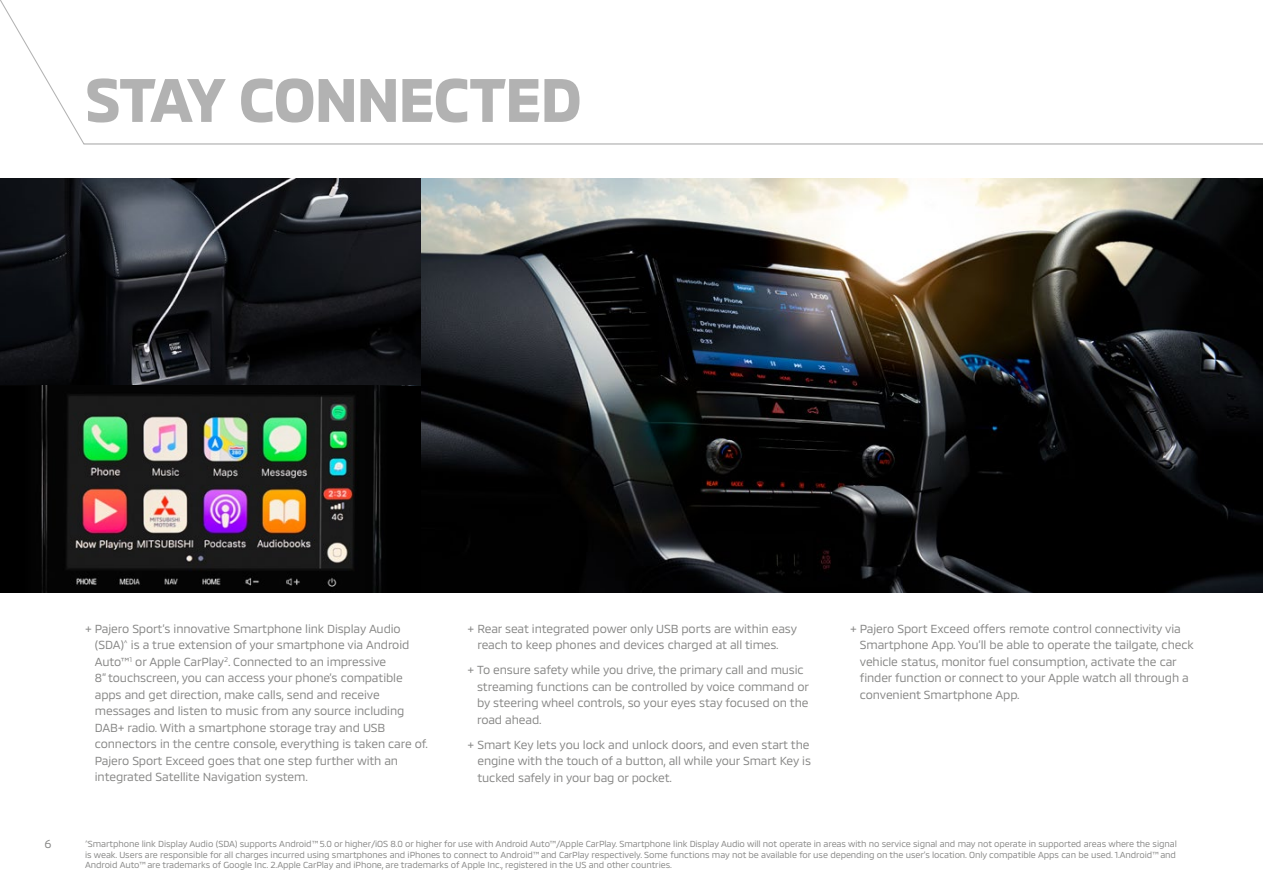
<style>
.page{position:relative;width:1263px;height:893px;background:#fff}
.page>*{position:absolute;margin:0;border:0;box-sizing:border-box;transform-origin:0 0}
.t1{font:700 63px "MMC";letter-spacing:-.035em;color:#b2b2b2}
.t2{font:12px/16.5px "MMC";letter-spacing:-.01em;color:#878786}
.t3{font:9px/10.5px "MMC";letter-spacing:-.01em;color:#878786;text-align:justify}
</style>
<div class="page">
<svg style="left:0;top:0;width:1263px;height:145px"></svg>
<img style="left:421px;top:179px;width:842px;height:413px">
<img style="left:0;top:179px;width:421px;height:413px">
<div style="left:366px;top:386px;width:55px;height:206px;background:#000"></div>
<div style="left:0;top:386px;width:47px;height:206px;background:#000"></div>
<h1 class="t1" style="left:85px;top:50px;width:499px">STAY CONNECTED</h1>
<p class="t2" style="left:45px;top:834px;width:9px">6</p>
<p class="t2" style="left:95px;top:619px;width:335px;text-indent:-10px">+ Pajero Sport’s innovative Smartphone link Display Audio (SDA)<sup>^</sup> is a true extension of your smartphone via Android Auto™<sup>1</sup> or Apple CarPlay<sup>2</sup>. Connected to an impressive<br>8” touchscreen, you can access your phone’s compatible apps and get direction, make calls, send and receive messages and listen to music from any source including DAB+ radio. With a smartphone storage tray and USB connectors in the centre console, everything is taken care of.<br>Pajero Sport Exceed goes that one step further with an integrated Satellite Navigation system.</p>
<p class="t2" style="left:477px;top:619px;width:321px;text-indent:-10px">+ Rear seat integrated power only USB ports are within easy reach to keep phones and devices charged at all times.</p>
<p class="t2" style="left:477px;top:660px;width:333px;text-indent:-9px">+ To ensure safety while you drive, the primary call and music streaming functions can be controlled by voice command or by steering wheel controls, so your eyes stay focused on the road ahead.</p>
<p class="t2" style="left:477px;top:735px;width:335px;text-indent:-10px">+ Smart Key lets you lock and unlock doors, and even start the engine with the touch of a button, all while your Smart Key is tucked safely in your bag or pocket.</p>
<p class="t2" style="left:860px;top:619px;width:335px;text-indent:-10px">+ Pajero Sport Exceed offers remote control connectivity via Smartphone App. You’ll be able to operate the tailgate, check vehicle status, monitor fuel consumption, activate the car finder function or connect to your Apple watch all through a convenient Smartphone App.</p>
<p class="t3" style="left:85px;top:838px;width:1093px"><sup>^</sup>Smartphone link Display Audio (SDA) supports Android™ 5.0 or higher/iOS 8.0 or higher for use with Android Auto™/Apple CarPlay. Smartphone link Display Audio will not operate in areas with no service signal and may not operate in supported areas where the signal is weak. Users are responsible for all charges incurred using smartphones and iPhones to connect to Android™ and CarPlay respectively. Some functions may not be available for use depending on the user’s location. Only compatible Apps can be used. 1.Android™ and Android Auto™ are trademarks of Google Inc. 2.Apple CarPlay and iPhone, are trademarks of Apple Inc., registered in the US and other countries.</p>
</div>
